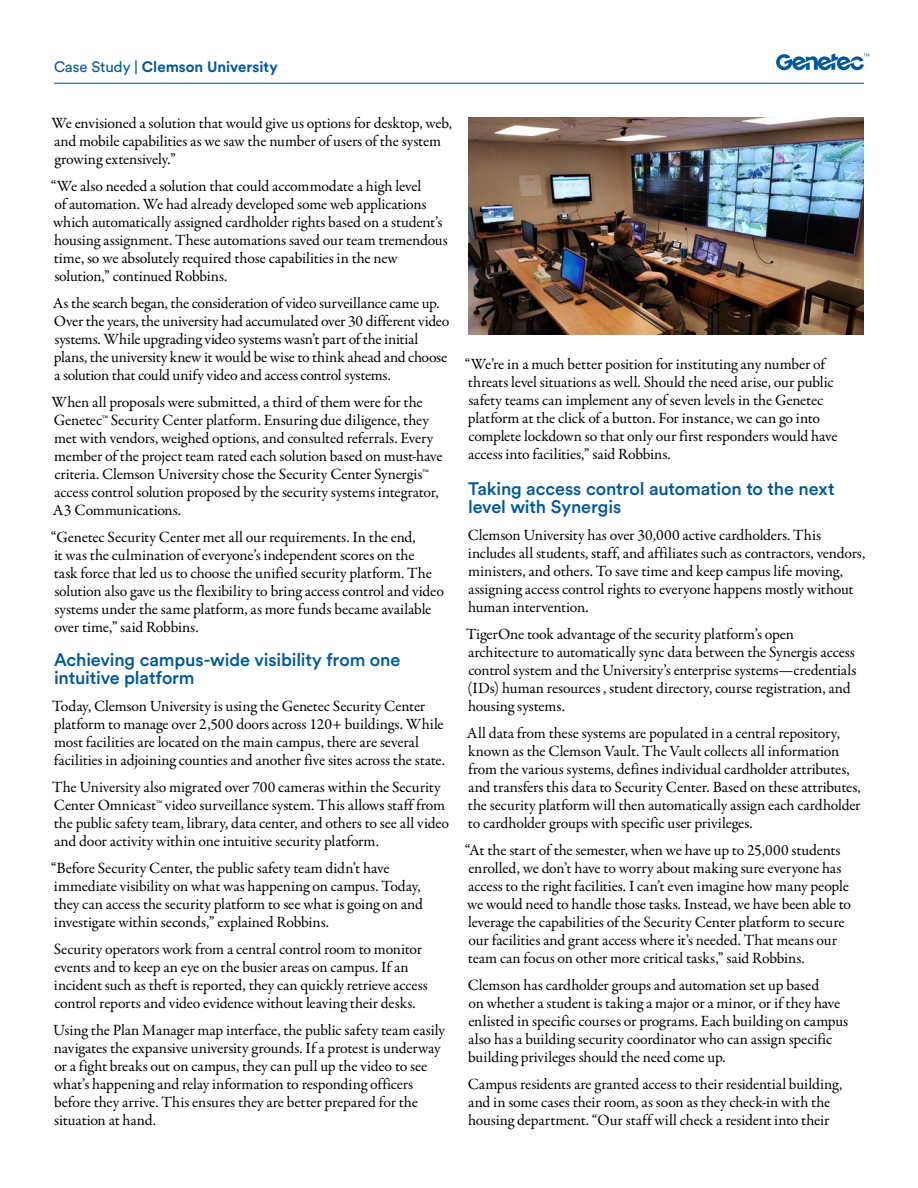
<style>
.page{position:relative;width:918px;height:1188px;background:#fff}
.page>*{position:absolute;margin:0;border:0;box-sizing:border-box;transform-origin:0 0}
.t1{font:500 18px/18px "Circular Pro";letter-spacing:-.005em;color:#00589d}
.t2{font:15.75px/18px "Garamond Premr Pro";letter-spacing:-.01em;color:#000}
.t3{font:700 15px "Circular Pro";color:#00589d}
.s1{font-weight:400}
</style>
<div class="page">
<hr style="left:54px;top:83px;width:810px;height:1px;background:#00589d">
<svg style="left:776px;top:53px;width:93px;height:17px"></svg>
<img style="left:468px;top:117px;width:396px;height:218px">
<p class="t3" style="left:54px;top:56px;width:225px"><span class="s1">Case Study |</span> Clemson University</p>
<p class="t2" style="left:52px;top:114px;width:402px">We envisioned a solution that would give us options for desktop, web, and mobile capabilities as we saw the number of users of the system growing extensively.”</p>
<p class="t2" style="left:51px;top:177px;width:398px">“We also needed a solution that could accommodate a high level<br>of automation. We had already developed some web applications which automatically assigned cardholder rights based on a student’s housing assignment. These automations saved our team tremendous time, so we absolutely required those capabilities in the new solution,” continued Robbins.</p>
<p class="t2" style="left:53px;top:294px;width:398px">As the search began, the consideration of video surveillance came up.<br>Over the years, the university had accumulated over 30 different video systems. While upgrading video systems wasn’t part of the initial plans, the university knew it would be wise to think ahead and choose a solution that could unify video and access control systems.</p>
<p class="t2" style="left:52px;top:393px;width:393px">When all proposals were submitted, a third of them were for the Genetec™ Security Center platform. Ensuring due diligence, they met with vendors, weighed options, and consulted referrals. Every member of the project team rated each solution based on must-have criteria. Clemson University chose the Security Center Synergis™ access control solution proposed by the security systems integrator, A3 Communications.</p>
<p class="t2" style="left:51px;top:528px;width:394px">“Genetec Security Center met all our requirements. In the end,<br>it was the culmination of everyone’s independent scores on the<br>task force that led us to choose the unified security platform. The solution also gave us the flexibility to bring access control and video systems under the same platform, as more funds became available over time,” said Robbins.</p>
<p class="t1" style="left:54px;top:650px;width:348px">Achieving campus-wide visibility from one intuitive platform</p>
<p class="t2" style="left:52px;top:697px;width:395px">Today, Clemson University is using the Genetec Security Center platform to manage over 2,500 doors across 120+ buildings. While most facilities are located on the main campus, there are several facilities in adjoining counties and another five sites across the state.</p>
<p class="t2" style="left:52px;top:778px;width:399px">The University also migrated over 700 cameras within the Security Center Omnicast™ video surveillance system. This allows staff from the public safety team, library, data center, and others to see all video and door activity within one intuitive security platform.</p>
<p class="t2" style="left:51px;top:859px;width:374px">“Before Security Center, the public safety team didn’t have immediate visibility on what was happening on campus. Today, they can access the security platform to see what is going on and investigate within seconds,” explained Robbins.</p>
<p class="t2" style="left:54px;top:940px;width:376px">Security operators work from a central control room to monitor events and to keep an eye on the busier areas on campus. If an incident such as theft is reported, they can quickly retrieve access control reports and video evidence without leaving their desks.</p>
<p class="t2" style="left:53px;top:1021px;width:393px">Using the Plan Manager map interface, the public safety team easily navigates the expansive university grounds. If a protest is underway or a fight breaks out on campus, they can pull up the video to see what’s happening and relay information to responding officers before they arrive. This ensures they are better prepared for the situation at hand.</p>
<p class="t2" style="left:465px;top:355px;width:374px">“We’re in a much better position for instituting any number of threats level situations as well. Should the need arise, our public safety teams can implement any of seven levels in the Genetec platform at the click of a button. For instance, we can go into complete lockdown so that only our first responders would have access into facilities,” said Robbins.</p>
<p class="t1" style="left:468px;top:479px;width:368px">Taking access control automation to the next level with Synergis</p>
<p class="t2" style="left:468px;top:526px;width:399px">Clemson University has over 30,000 active cardholders. This includes all students, staff, and affiliates such as contractors, vendors, ministers, and others. To save time and keep campus life moving, assigning access control rights to everyone happens mostly without human intervention.</p>
<p class="t2" style="left:466px;top:625px;width:392px">TigerOne took advantage of the security platform’s open architecture to automatically sync data between the Synergis access control system and the University’s enterprise systems—credentials (IDs) human resources , student directory, course registration, and housing systems.</p>
<p class="t2" style="left:467px;top:724px;width:395px">All data from these systems are populated in a central repository, known as the Clemson Vault. The Vault collects all information from the various systems, defines individual cardholder attributes, and transfers this data to Security Center. Based on these attributes, the security platform will then automatically assign each cardholder to cardholder groups with specific user privileges.</p>
<p class="t2" style="left:465px;top:841px;width:388px">“At the start of the semester, when we have up to 25,000 students enrolled, we don’t have to worry about making sure everyone has access to the right facilities. I can’t even imagine how many people we would need to handle those tasks. Instead, we have been able to leverage the capabilities of the Security Center platform to secure our facilities and grant access where it’s needed. That means our team can focus on other more critical tasks,” said Robbins.</p>
<p class="t2" style="left:468px;top:976px;width:382px">Clemson has cardholder groups and automation set up based<br>on whether a student is taking a major or a minor, or if they have enlisted in specific courses or programs. Each building on campus also has a building security coordinator who can assign specific building privileges should the need come up.</p>
<p class="t2" style="left:468px;top:1075px;width:376px">Campus residents are granted access to their residential building, and in some cases their room, as soon as they check-in with the housing department. “Our staff will check a resident into their</p>
</div>
